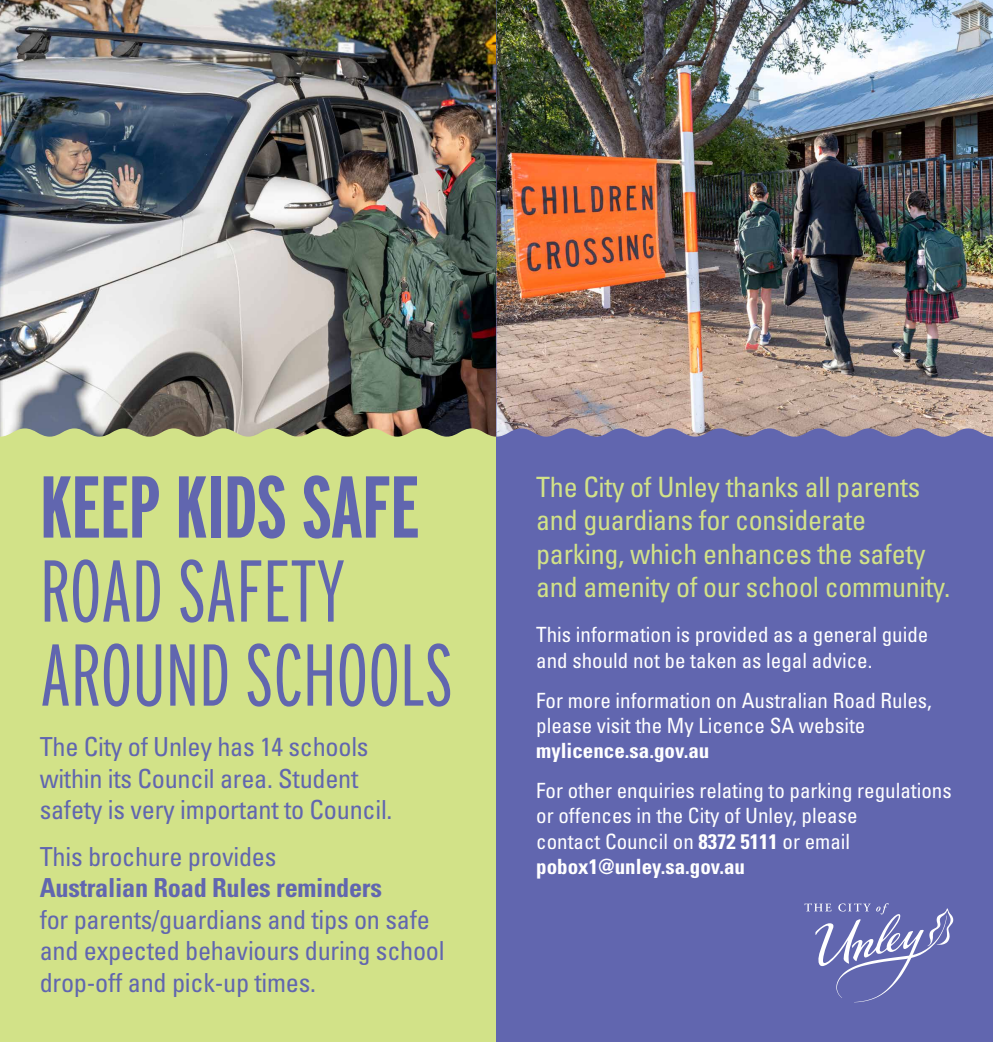
<style>
.page{position:relative;width:993px;height:1042px;background:#fff}
.page>*{position:absolute;margin:0;border:0;box-sizing:border-box;transform-origin:0 0}
.t1{font:300 extra-condensed 87.5px/84px "Interstate";letter-spacing:-.01em;color:#6166af}
.t2{font:700 extra-condensed 87.5px "Interstate";letter-spacing:-.01em;color:#6166af}
.t3{font:condensed 28px/33.6px "Univers";letter-spacing:-.01em;color:#d2e288}
.t4{font:condensed 26.25px/31.5px "Univers";letter-spacing:-.01em;color:#6166af}
.t5{font:700 condensed 26.25px "Univers";letter-spacing:-.01em;color:#6166af}
.t6{font:condensed 21px/25.2px "Univers";color:#fff}
.t7{font:700 condensed 21px "Univers";color:#fff}
.s1{font-weight:700}
</style>
<div class="page">
<div style="left:0;top:0;width:511px;height:1042px;background:#d2e288"></div>
<img style="left:0;top:0;width:496px;height:437px">
<div style="left:496px;top:0;width:496px;height:1042px;background:#6166af"></div>
<svg style="left:804px;top:903px;width:149px;height:99px"></svg>
<img style="left:496px;top:0;width:496px;height:437px">
<h1 class="t2" style="left:40px;top:458px;width:381px">KEEP KIDS SAFE</h1>
<h1 class="t1" style="left:40px;top:548px;width:415px">ROAD SAFETY<br>AROUND SCHOOLS</h1>
<p class="t4" style="left:40px;top:730px;width:354px">The City of Unley has 14 schools within its Council area. Student safety is very important to Council.</p>
<p class="t4" style="left:40px;top:840px;width:238px">This brochure provides</p>
<p class="t5" style="left:40px;top:871px;width:344px">Australian Road Rules reminders</p>
<p class="t4" style="left:40px;top:903px;width:406px">for parents/guardians and tips on safe and expected behaviours during school drop-off and pick-up times.</p>
<h2 class="t3" style="left:536px;top:469px;width:415px">The City of Unley thanks all parents and guardians for considerate parking, which enhances the safety and amenity of our school community.</h2>
<p class="t6" style="left:536px;top:622px;width:393px">This information is provided as a general guide and should not be taken as legal advice.</p>
<p class="t6" style="left:536px;top:687px;width:397px">For more information on Australian Road Rules, please visit the My Licence SA website</p>
<p class="t7" style="left:536px;top:738px;width:175px">mylicence.sa.gov.au</p>
<p class="t6" style="left:536px;top:777px;width:417px">For other enquiries relating to parking regulations or offences in the City of Unley, please<br>contact Council on <span class="s1">8372 5111</span> or email <span class="s1">pobox1@unley.sa.gov.au</span></p>
</div>
